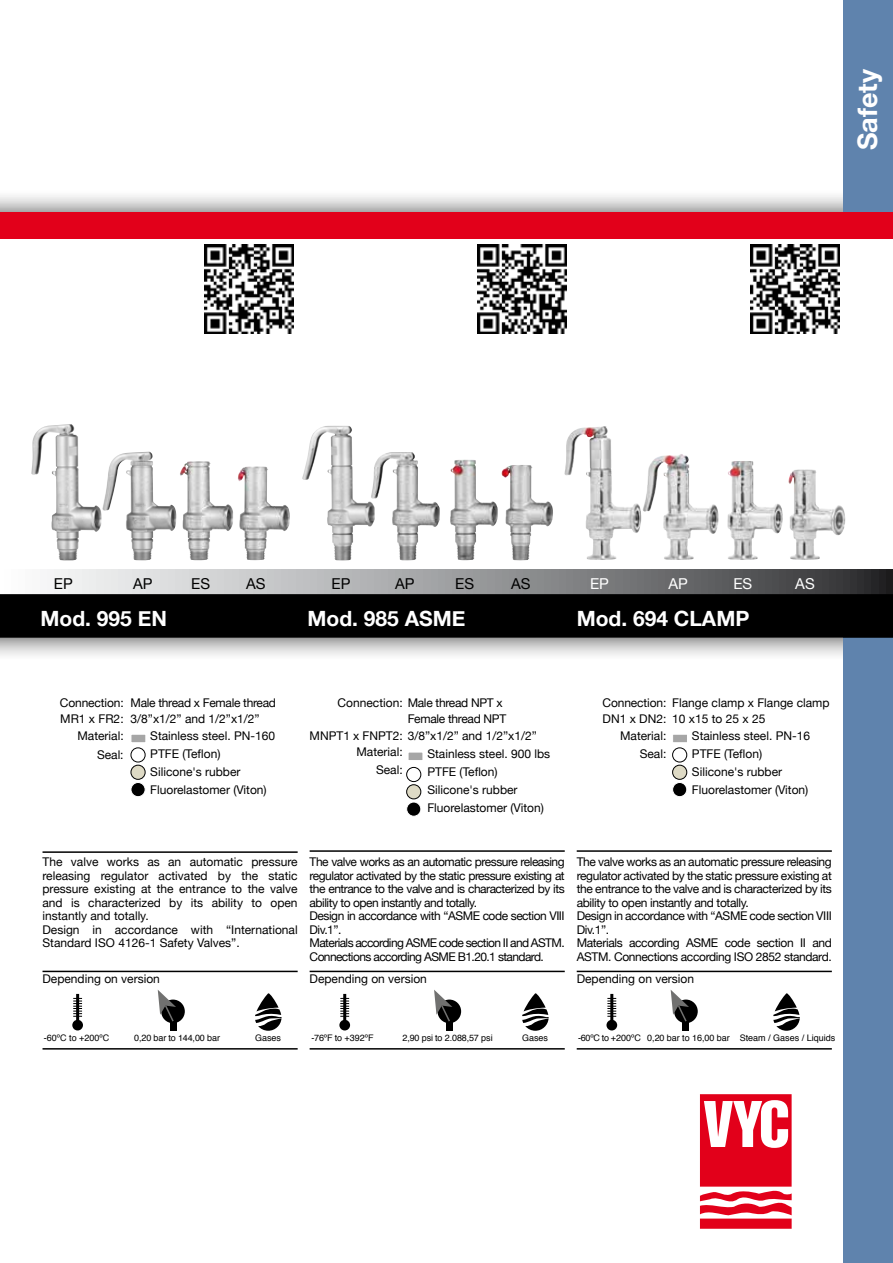
<style>
.page{position:relative;width:893px;height:1263px;background:#fff}
.page>*{position:absolute;margin:0;border:0;box-sizing:border-box;transform-origin:0 0}
.t1{font:700 27px "Helvetica Neue";color:#fff}
.t2{font:700 21px "Helvetica Neue";color:#fff}
.t3{font:15px "Helvetica Neue";color:#000}
.t4{font:15px "Helvetica Neue";color:#fff}
.t5{font:12px/13.5px "Helvetica Neue";letter-spacing:-.025em;color:#000}
.t6{font:12px/18px "Helvetica Neue";color:#000}
.t7{font:9px "Helvetica";color:#000}
</style>
<div class="page">
<div style="left:0;top:189px;width:893px;height:473px;background:#000;opacity:.75"></div>
<div style="left:0;top:213px;width:893px;height:425px;background:#fff"></div>
<div style="left:843px;top:0;width:50px;height:1263px;background:#5f83ad"></div>
<div style="left:43px;top:213px;width:850px;height:418px;background:#fff"></div>
<svg style="left:700px;top:1094px;width:92px;height:135px"></svg>
<div style="left:0;top:213px;width:893px;height:26px;background:#e2001a"></div>
<div style="left:0;top:570px;width:893px;height:25px;background:linear-gradient(to right,#fff,#313234)"></div>
<div style="left:0;top:594px;width:893px;height:44px;background:#000"></div>
<div style="left:131px;top:734px;width:15px;height:9px;background:#a6a6a6;border:1px solid #fff"></div>
<div style="left:672px;top:734px;width:16px;height:9px;background:#a6a6a6;border:1px solid #fff"></div>
<div style="left:72px;top:1020px;width:11px;height:10px;background:#000;border-radius:50%"></div>
<div style="left:339px;top:1020px;width:11px;height:10px;background:#000;border-radius:50%"></div>
<div style="left:606px;top:1020px;width:11px;height:10px;background:#000;border-radius:50%"></div>
<hr style="left:76px;top:994px;width:3px;height:30px;background:#000">
<hr style="left:343px;top:994px;width:3px;height:30px;background:#000">
<hr style="left:610px;top:994px;width:3px;height:30px;background:#000">
<svg style="left:73px;top:998px;width:9px;height:19px"></svg>
<svg style="left:340px;top:998px;width:9px;height:19px"></svg>
<svg style="left:607px;top:998px;width:9px;height:19px"></svg>
<div style="left:161px;top:999px;width:24px;height:24px;background:#000;border-radius:50%"></div>
<div style="left:170px;top:1022px;width:6px;height:8px;background:#000"></div>
<svg style="left:158px;top:990px;width:18px;height:33px"></svg>
<div style="left:437px;top:999px;width:24px;height:24px;background:#000;border-radius:50%"></div>
<div style="left:446px;top:1022px;width:7px;height:8px;background:#000"></div>
<svg style="left:434px;top:990px;width:18px;height:33px"></svg>
<div style="left:674px;top:999px;width:24px;height:24px;background:#000;border-radius:50%"></div>
<div style="left:683px;top:1022px;width:6px;height:8px;background:#000"></div>
<svg style="left:671px;top:990px;width:18px;height:33px"></svg>
<svg style="left:255px;top:993px;width:26px;height:38px"></svg>
<svg style="left:522px;top:993px;width:27px;height:38px"></svg>
<svg style="left:773px;top:993px;width:27px;height:38px"></svg>
<hr style="left:43px;top:1048px;width:255px;height:1px;background:#000">
<hr style="left:310px;top:1048px;width:255px;height:1px;background:#000">
<hr style="left:577px;top:1048px;width:255px;height:1px;background:#000">
<hr style="left:43px;top:851px;width:255px;height:2px;background:#000">
<hr style="left:310px;top:850px;width:255px;height:2px;background:#000">
<hr style="left:577px;top:850px;width:255px;height:2px;background:#000">
<hr style="left:43px;top:971px;width:255px;height:1px;background:#000">
<hr style="left:310px;top:971px;width:255px;height:1px;background:#000">
<hr style="left:577px;top:971px;width:255px;height:1px;background:#000">
<div style="left:131px;top:747px;width:15px;height:15px;border:1px solid #000;border-radius:50%"></div>
<div style="left:131px;top:765px;width:14px;height:14px;background:#dedac5;border-radius:50%"></div>
<div style="left:131px;top:765px;width:15px;height:15px;border:1px solid #000;border-radius:50%"></div>
<div style="left:131px;top:782px;width:14px;height:15px;background:#000;border-radius:50%"></div>
<div style="left:131px;top:782px;width:15px;height:15px;border:1px solid #fff;border-radius:50%"></div>
<div style="left:408px;top:752px;width:15px;height:9px;background:#a6a6a6;border:1px solid #fff"></div>
<div style="left:406px;top:767px;width:15px;height:15px;border:1px solid #000;border-radius:50%"></div>
<div style="left:407px;top:785px;width:14px;height:14px;background:#dedac5;border-radius:50%"></div>
<div style="left:406px;top:784px;width:15px;height:15px;border:1px solid #000;border-radius:50%"></div>
<div style="left:407px;top:802px;width:14px;height:14px;background:#000;border-radius:50%"></div>
<div style="left:406px;top:802px;width:15px;height:14px;border:1px solid #fff;border-radius:50%"></div>
<div style="left:672px;top:747px;width:15px;height:15px;border:1px solid #000;border-radius:50%"></div>
<div style="left:673px;top:765px;width:14px;height:14px;background:#dedac5;border-radius:50%"></div>
<div style="left:672px;top:765px;width:15px;height:15px;border:1px solid #000;border-radius:50%"></div>
<div style="left:673px;top:782px;width:14px;height:15px;background:#000;border-radius:50%"></div>
<div style="left:672px;top:782px;width:15px;height:15px;border:1px solid #fff;border-radius:50%"></div>
<img style="left:204px;top:244px;width:90px;height:90px">
<img style="left:477px;top:244px;width:90px;height:90px">
<img style="left:750px;top:244px;width:90px;height:90px">
<img style="left:31px;top:424px;width:47px;height:136px">
<img style="left:102px;top:453px;width:54px;height:107px">
<img style="left:180px;top:461px;width:29px;height:99px">
<img style="left:238px;top:466px;width:27px;height:94px">
<img style="left:564px;top:426px;width:77px;height:134px">
<img style="left:642px;top:454px;width:77px;height:106px">
<img style="left:727px;top:461px;width:56px;height:99px">
<img style="left:788px;top:469px;width:57px;height:91px">
<img style="left:302px;top:426px;width:50px;height:134px">
<img style="left:371px;top:452px;width:46px;height:108px">
<img style="left:450px;top:460px;width:25px;height:100px">
<img style="left:501px;top:465px;width:28px;height:95px">
<h1 class="t1" style="left:846px;top:150px;width:83px;rotate:-90deg">Safety</h1>
<p class="t3" style="left:54px;top:573px;width:20px">EP</p>
<p class="t3" style="left:133px;top:573px;width:21px">AP</p>
<p class="t3" style="left:191px;top:573px;width:20px">ES</p>
<p class="t3" style="left:246px;top:573px;width:21px">AS</p>
<p class="t3" style="left:332px;top:573px;width:20px">EP</p>
<p class="t3" style="left:395px;top:573px;width:21px">AP</p>
<p class="t3" style="left:455px;top:573px;width:20px">ES</p>
<p class="t3" style="left:511px;top:573px;width:21px">AS</p>
<p class="t4" style="left:590px;top:573px;width:20px">EP</p>
<p class="t4" style="left:668px;top:573px;width:21px">AP</p>
<p class="t4" style="left:733px;top:573px;width:20px">ES</p>
<p class="t4" style="left:795px;top:573px;width:21px">AS</p>
<h2 class="t2" style="left:40px;top:602px;width:128px">Mod. 995 EN</h2>
<h2 class="t2" style="left:308px;top:602px;width:159px">Mod. 985 ASME</h2>
<h2 class="t2" style="left:577px;top:602px;width:174px">Mod. 694 CLAMP</h2>
<p class="t6" style="left:60px;top:695px;width:65px;line-height:16.5px;text-align:right">Connection:<br>MR1 x FR2:<br>Material:</p>
<p class="t6" style="left:603px;top:695px;width:65px;line-height:16.5px;text-align:right">Connection:<br>DN1 x DN2:<br>Material:</p>
<p class="t5" style="left:338px;top:697px;width:167px">Connection: Male thread NPT x</p>
<p class="t6" style="left:356px;top:728px;width:182px;line-height:16.5px;text-indent:-47px">MNPT1 x FNPT2: 3/8”x1/2” and 1/2”x1/2”<br>Material:</p>
<p class="t5" style="left:131px;top:695px;width:147px;line-height:16.5px">Male thread x Female thread<br>3/8”x1/2” and 1/2”x1/2”</p>
<p class="t6" style="left:672px;top:695px;width:159px;line-height:16.5px">Flange clamp x Flange clamp<br>10 x15 to 25 x 25</p>
<p class="t6" style="left:150px;top:727px;width:126px">Stainless steel. PN-160<br>PTFE (Teflon)<br>Silicone's rubber<br>Fluorelastomer (Viton)</p>
<p class="t6" style="left:692px;top:727px;width:120px">Stainless steel. PN-16<br>PTFE (Teflon)<br>Silicone's rubber<br>Fluorelastomer (Viton)</p>
<p class="t5" style="left:408px;top:713px;width:100px">Female thread NPT</p>
<p class="t6" style="left:427px;top:745px;width:124px">Stainless steel. 900 lbs<br>PTFE (Teflon)<br>Silicone's rubber<br>Fluorelastomer (Viton)</p>
<p class="t5" style="left:97px;top:749px;width:28px">Seal:</p>
<p class="t5" style="left:640px;top:747px;width:28px">Seal:</p>
<p class="t5" style="left:376px;top:763px;width:28px">Seal:</p>
<p class="t6" style="left:43px;top:856px;width:257px;line-height:13.5px">The valve works as an automatic pressure releasing regulator activated by the static pressure existing at the entrance to the valve and is characterized by its ability to open instantly and totally.<br>Design in accordance with “International Standard ISO 4126-1 Safety Valves”.</p>
<p class="t5" style="left:310px;top:856px;width:257px">The valve works as an automatic pressure releasing regulator activated by the static pressure existing at the entrance to the valve and is characterized by its ability to open instantly and totally.<br>Design in accordance with “ASME code section VIII Div.1”.<br>Materials according ASME code section II and ASTM.<br>Connections according ASME B1.20.1 standard.</p>
<p class="t5" style="left:577px;top:856px;width:257px">The valve works as an automatic pressure releasing regulator activated by the static pressure existing at the entrance to the valve and is characterized by its ability to open instantly and totally.<br>Design in accordance with “ASME code section VIII Div.1”.<br>Materials according ASME code section II and ASTM. Connections according ISO 2852 standard.</p>
<p class="t6" style="left:43px;top:971px;width:119px">Depending on version</p>
<p class="t6" style="left:310px;top:971px;width:119px">Depending on version</p>
<p class="t6" style="left:577px;top:971px;width:119px">Depending on version</p>
<p class="t7" style="left:44px;top:1031px;width:67px">-60ºC to +200ºC</p>
<p class="t7" style="left:134px;top:1031px;width:87px">0,20 bar to 144,00 bar</p>
<p class="t7" style="left:255px;top:1031px;width:28px">Gases</p>
<p class="t7" style="left:311px;top:1031px;width:64px">-76ºF to +392ºF</p>
<p class="t7" style="left:402px;top:1031px;width:92px">2,90 psi to 2.088,57 psi</p>
<p class="t7" style="left:522px;top:1031px;width:28px">Gases</p>
<p class="t7" style="left:578px;top:1031px;width:259px">-60ºC to +200ºC 0,20 bar to 16,00 bar Steam / Gases / Liquids</p>
</div>
